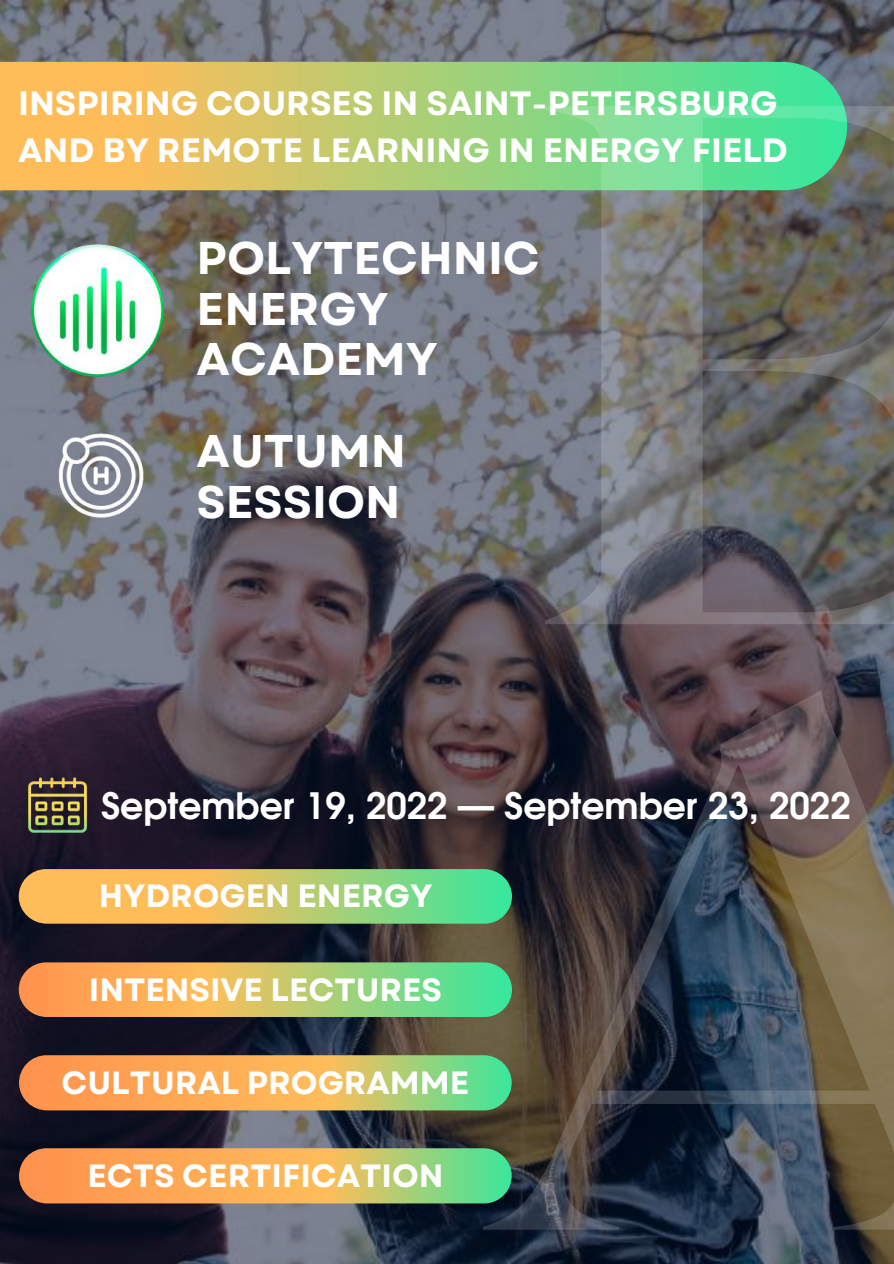
<style>
.page{position:relative;width:894px;height:1264px;background:#fff}
.page>*{position:absolute;margin:0;border:0;box-sizing:border-box;transform-origin:0 0}
.t1{font:700 739.8px/605.2px "Roxborough CF";color:#fff}
.t2{font:700 45.75px/50.4px "Garet";color:#fff}
.t3{font:700 36.3px "Evolventa";color:#fff}
.t4{font:700 33.6px/47.1px "Garet";color:#fff}
.t5{font:700 32.1px "Garet";color:#fff}
</style>
<div class="page">
<img style="left:0;top:0;width:893px;height:1263px">
<svg style="left:0;top:62px;width:848px;height:128px;background:#a9cd75"></svg>
<svg style="left:18px;top:869px;width:494px;height:54px;background:#bbc56c"></svg>
<svg style="left:18px;top:962px;width:494px;height:54px;background:#bbbd6a"></svg>
<svg style="left:19px;top:1148px;width:493px;height:55px;background:#d6b25f"></svg>
<svg style="left:19px;top:1055px;width:493px;height:55px;background:#d6b35f"></svg>
<img style="left:18px;top:765px;width:79px;height:79px">
<img style="left:27px;top:239px;width:141px;height:142px">
<img style="left:50px;top:424px;width:102px;height:103px">
<p class="t4" style="left:18px;top:80px;width:771px">INSPIRING COURSES IN SAINT-PETERSBURG<br>AND BY REMOTE LEARNING IN ENERGY FIELD</p>
<h1 class="t1" style="left:468px;top:25px;width:616px">E<br>A</h1>
<h2 class="t2" style="left:196px;top:233px;width:344px">POLYTECHNIC<br>ENERGY<br>ACADEMY</h2>
<h2 class="t2" style="left:196px;top:426px;width:211px">AUTUMN<br>SESSION</h2>
<p class="t3" style="left:101px;top:789px;width:750px">September 19, 2022 — September 23, 2022</p>
<p class="t5" style="left:99px;top:873px;width:335px">HYDROGEN ENERGY</p>
<p class="t5" style="left:89px;top:966px;width:355px">INTENSIVE LECTURES</p>
<p class="t5" style="left:62px;top:1059px;width:409px">CULTURAL PROGRAMME</p>
<p class="t5" style="left:87px;top:1152px;width:357px">ECTS CERTIFICATION</p>
</div>
